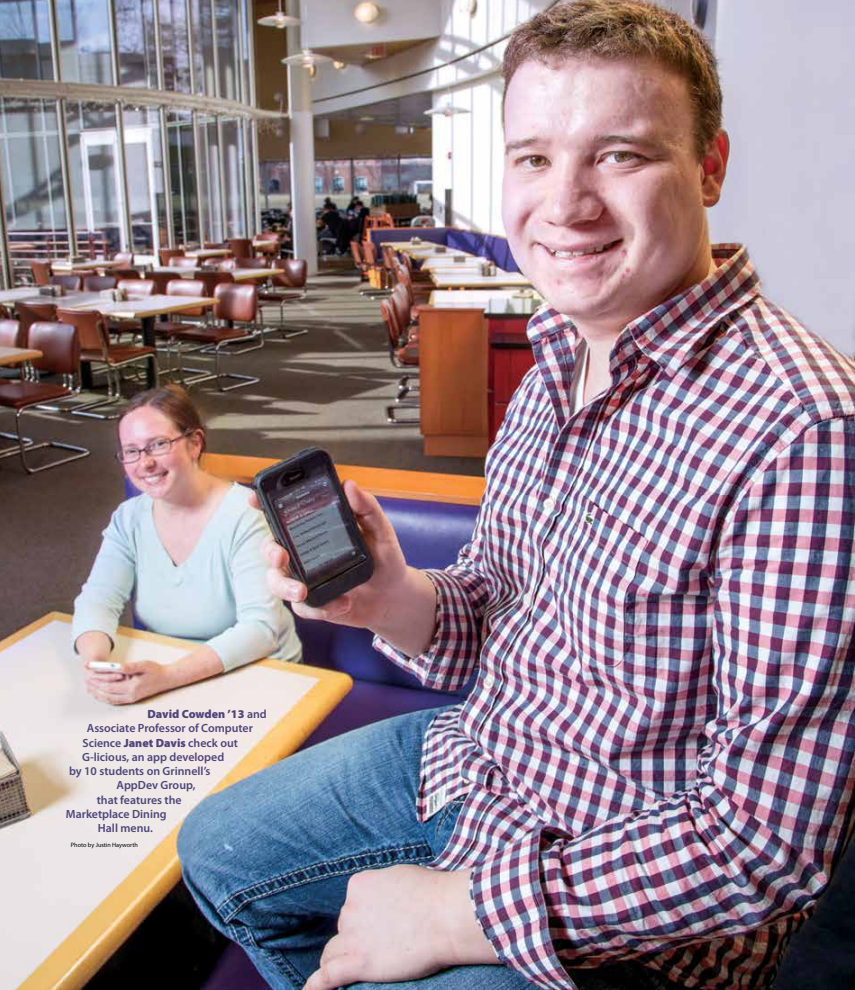
<style>
.page{position:relative;width:855px;height:990px;background:#fff}
.page>*{position:absolute;margin:0;border:0;box-sizing:border-box;transform-origin:0 0}
.t1{font:600 11.88px/14.2px "Myriad Pro";color:#4e457a}
.t2{font:900 11.88px "Myriad Pro";color:#4e457a}
.t3{font:6.25px "Myriad Pro";color:#000}
.s1{font-weight:600}
.s2{font-weight:900}
</style>
<div class="page">
<img style="left:0;top:0;width:855px;height:990px">
<p class="t2" style="left:147px;top:707px;width:121px">David Cowden ’13 <span class="s1">and</span></p>
<p class="t1" style="left:82px;top:721px;width:172px;text-indent:5px">Associate Professor of Computer<br>Science <span class="s2">Janet Davis</span> check out<br>G-licious, an app developed</p>
<p class="t1" style="left:69px;top:764px;width:143px">by 10 students on Grinnell’s</p>
<p class="t1" style="left:117px;top:778px;width:80px">AppDev Group,</p>
<p class="t1" style="left:97px;top:792px;width:86px">that features the</p>
<p class="t1" style="left:66px;top:807px;width:102px">Marketplace Dining</p>
<p class="t1" style="left:98px;top:821px;width:57px">Hall menu.</p>
<p class="t3" style="left:71px;top:841px;width:69px">Photo by Justin Hayworth</p>
</div>
